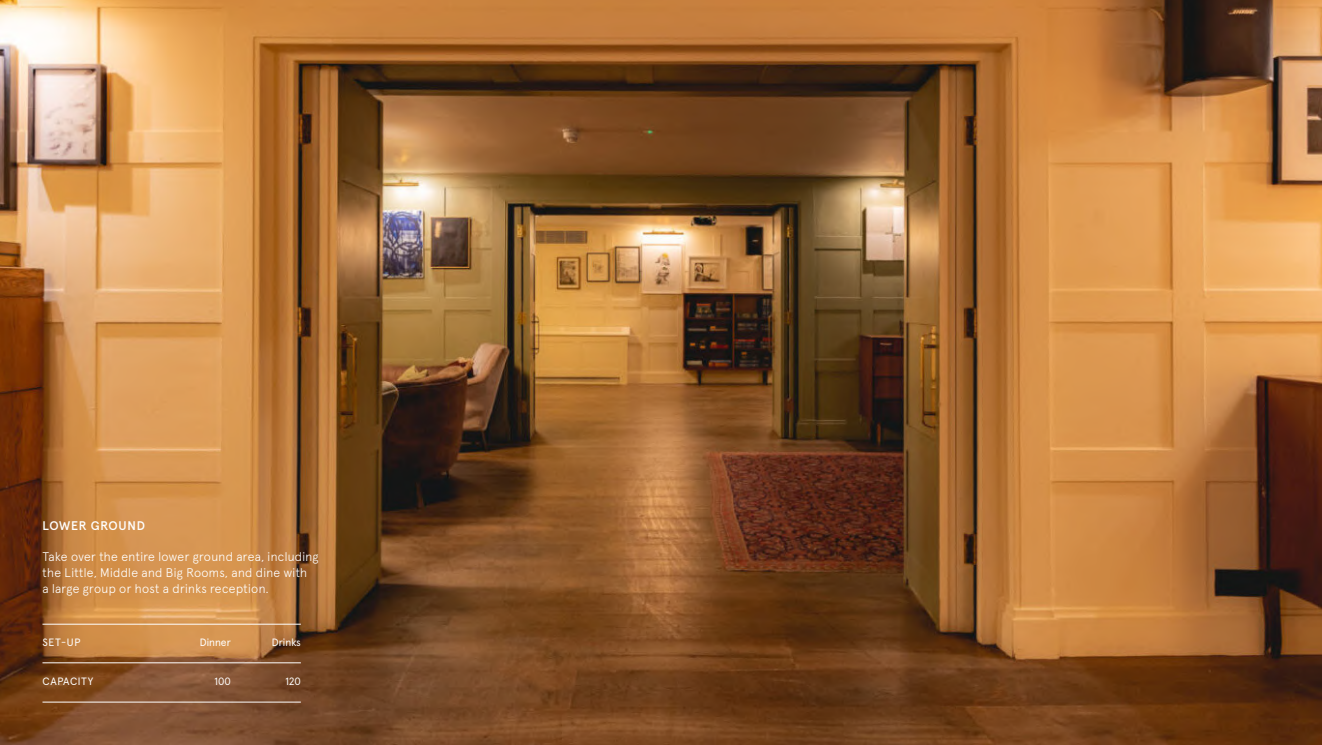
<style>
.page{position:relative;width:1322px;height:745px;background:#fff}
.page>*{position:absolute;margin:0;border:0;box-sizing:border-box;transform-origin:0 0}
.Sans_Body_copy{font:300 12.5px/15.6px "Apercu Pro";letter-spacing:.03em;color:#fff}
.Sans_Title{font:500 12.5px "Apercu Pro";letter-spacing:.055em;color:#fff}
.Sans_Table__details{font:10.62px "Apercu Pro";color:#fff}
.Sans_Table__all_caps{font:10.62px "Apercu Pro";letter-spacing:.06em;color:#fff}
</style>
<div class="page">
<img style="left:0;top:0;width:1322px;height:744px">
<hr style="left:42px;top:701px;width:259px;height:1px;background:#fff">
<hr style="left:42px;top:662px;width:259px;height:1px;background:#fff">
<hr style="left:42px;top:623px;width:259px;height:1px;background:#fff">
<p class="Sans_Title" style="left:43px;top:517px;width:104px">LOWER GROUND</p>
<p class="Sans_Body_copy" style="left:43px;top:548px;width:278px">Take over the entire lower ground area, including the Little, Middle and Big Rooms, and dine with<br>a large group or host a drinks reception.</p>
<p class="Sans_Table__all_caps" style="left:42px;top:635px;width:40px">SET-UP</p>
<p class="Sans_Table__all_caps" style="left:42px;top:674px;width:52px">CAPACITY</p>
<p class="Sans_Table__details" style="left:200px;top:635px;width:33px">Dinner</p>
<p class="Sans_Table__details" style="left:272px;top:635px;width:30px">Drinks</p>
<p class="Sans_Table__details" style="left:215px;top:674px;width:18px">100</p>
<p class="Sans_Table__details" style="left:286px;top:674px;width:17px">120</p>
</div>
